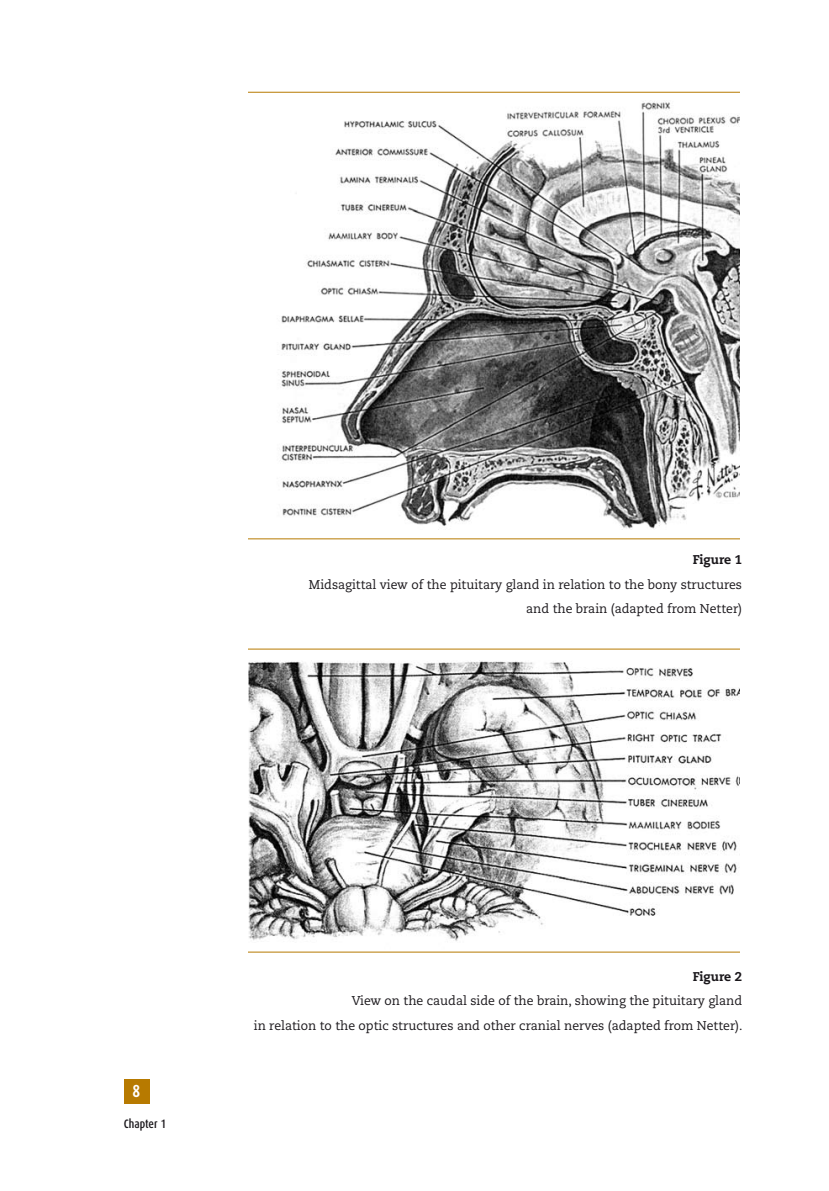
<style>
.page{position:relative;width:829px;height:1191px;background:#fff}
.page>*{position:absolute;margin:0;border:0;box-sizing:border-box;transform-origin:0 0}
.t1{font:700 17.5px "Dax Condensed";color:#fff}
.t2{font:12.6px/24.5px "Caecilia";color:#1a171b;text-align:right}
.t3{font:800 12.6px "Caecilia";color:#1a171b}
.t4{font:500 12.25px "Dax Condensed";color:#1a171b}
</style>
<div class="page">
<div style="left:124px;top:1079px;width:25px;height:24px;background:#b77a00"></div>
<img style="left:281px;top:101px;width:459px;height:428px">
<img style="left:248px;top:660px;width:492px;height:281px">
<p class="t3" style="left:692px;top:552px;width:51px">Figure 1</p>
<p class="t2" style="left:309px;top:572px;width:434px">Midsagittal view of the pituitary gland in relation to the bony structures and the brain (adapted from Netter)</p>
<h1 class="t1" style="left:132px;top:1080px;width:9px">8</h1>
<p class="t4" style="left:124px;top:1117px;width:44px">Chapter 1</p>
<p class="t3" style="left:692px;top:968px;width:51px">Figure 2</p>
<p class="t2" style="left:254px;top:989px;width:490px">View on the caudal side of the brain, showing the pituitary gland<br>in relation to the optic structures and other cranial nerves (adapted from Netter).</p>
</div>
